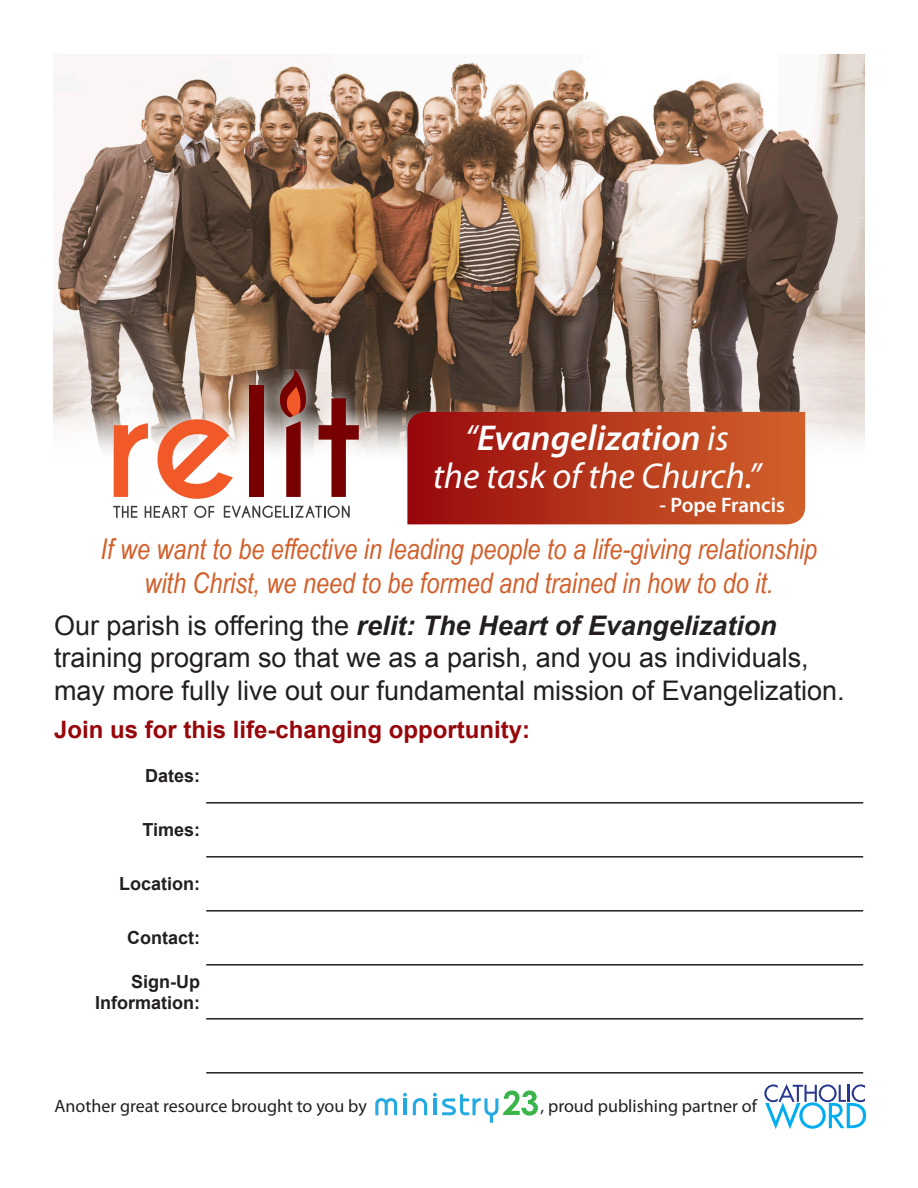
<style>
.page{position:relative;width:918px;height:1188px;background:#fff}
.page>*{position:absolute;margin:0;border:0;box-sizing:border-box;transform-origin:0 0}
.Papal_Quote{font:italic 36px/37.5px "Myriad Pro";color:#fff;text-align:center}
.t1{font:italic 28.5px/34.2px "Arial Narrow";color:#d15f2a;text-align:center}
.t2{font:27px/32.4px "Arial";color:#231f20}
.t3{font:700 24px "Arial";color:#97060a}
.Papal_Attribution{font:600 21px "Myriad Pro";color:#fff}
.t4{font:18px "Myriad Pro";color:#231f20}
.t5{font:700 18px "Arial";color:#231f20}
.s1{font-weight:600}
.s2{font-weight:700;font-style:italic}
</style>
<div class="page">
<img style="left:53px;top:54px;width:812px;height:409px">
<hr style="left:206px;top:802px;width:657px;height:2px;background:#231f20">
<hr style="left:206px;top:856px;width:657px;height:2px;background:#231f20">
<hr style="left:206px;top:910px;width:657px;height:2px;background:#231f20">
<hr style="left:206px;top:964px;width:657px;height:2px;background:#231f20">
<hr style="left:206px;top:1018px;width:657px;height:2px;background:#231f20">
<hr style="left:206px;top:1072px;width:657px;height:2px;background:#231f20">
<svg style="left:407px;top:412px;width:398px;height:112px;background:#b5361c"></svg>
<div style="left:113px;top:369px;width:246px;height:155px;background:#fff;opacity:.9"></div>
<svg style="left:114px;top:423px;width:34px;height:74px"></svg>
<svg style="left:158px;top:419px;width:75px;height:80px"></svg>
<div style="left:250px;top:385px;width:14px;height:112px;background:#700"></div>
<svg style="left:278px;top:369px;width:29px;height:128px"></svg>
<svg style="left:319px;top:398px;width:40px;height:99px"></svg>
<svg style="left:224px;top:506px;width:126px;height:12px"></svg>
<svg style="left:113px;top:506px;width:24px;height:12px"></svg>
<svg style="left:145px;top:506px;width:43px;height:12px"></svg>
<svg style="left:194px;top:506px;width:20px;height:12px"></svg>
<svg style="left:375px;top:1098px;width:22px;height:17px"></svg>
<svg style="left:403px;top:1093px;width:4px;height:4px"></svg>
<hr style="left:403px;top:1098px;width:4px;height:17px;background:#24aae1">
<svg style="left:413px;top:1098px;width:14px;height:17px"></svg>
<svg style="left:433px;top:1090px;width:105px;height:33px"></svg>
<svg style="left:764px;top:1084px;width:102px;height:45px"></svg>
<p class="Papal_Quote" style="left:433px;top:419px;width:330px">“<span class="s1">Evangelization</span> is<br>the task of the Church.”</p>
<p class="Papal_Attribution" style="left:660px;top:492px;width:127px">- Pope Francis</p>
<p class="t1" style="left:101px;top:531px;width:718px">If we want to be effective in leading people to a life-giving relationship with Christ, we need to be formed and trained in how to do it.</p>
<p class="t2" style="left:54px;top:610px;width:792px">Our parish is offering the <span class="s2">relit: The Heart of Evangelization </span>training program so that we as a parish, and you as individuals, may more fully live out our fundamental mission of Evangelization.</p>
<p class="t3" style="left:54px;top:714px;width:478px">Join us for this life-changing opportunity:</p>
<p class="t5" style="left:145px;top:764px;width:57px">Dates:</p>
<p class="t5" style="left:143px;top:818px;width:59px">Times:</p>
<p class="t5" style="left:119px;top:872px;width:82px">Location:</p>
<p class="t5" style="left:127px;top:926px;width:74px">Contact:</p>
<p class="t5" style="left:131px;top:969px;width:70px">Sign-Up</p>
<p class="t5" style="left:95px;top:991px;width:106px">Information:</p>
<p class="t4" style="left:55px;top:1095px;width:314px">Another great resource brought to you by</p>
<p class="t4" style="left:541px;top:1095px;width:218px">, proud publishing partner of</p>
</div>
